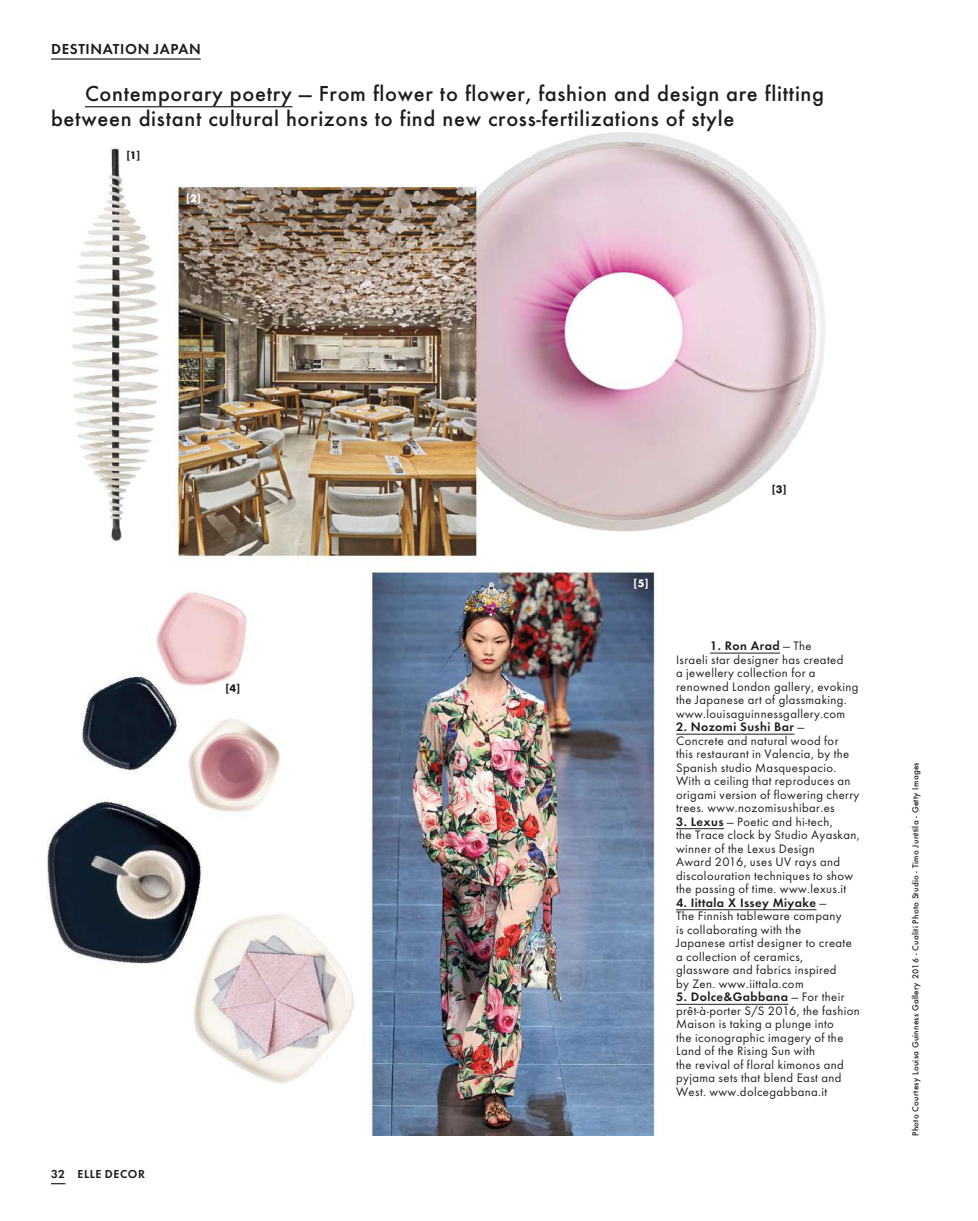
<style>
.page{position:relative;width:978px;height:1221px;background:#fff}
.page>*{position:absolute;margin:0;border:0;box-sizing:border-box;transform-origin:0 0}
.t1{font:500 22.5px/24.8px "Elle Gabor Std";letter-spacing:.03em;color:#1e1c20}
.t2{font:600 15px "Elle Gabor Std";letter-spacing:.04em;color:#1e1c20}
.t3{font:12.75px/13.5px "Elle Gabor Std";letter-spacing:.03em;color:#1e1c20}
.t4{font:600 12px "Elle Gabor Std";letter-spacing:.05em;color:#1e1c20}
.t5{font:700 11.25px "Elle Gabor Std";color:#1e1c20}
.t6{font:700 11.25px "Elle Gabor Std";color:#fff}
.t7{font:500 9px "Elle Gabor Std";letter-spacing:.03em;color:#1e1c20}
.s1{font-weight:600}
</style>
<div class="page">
<img style="left:47px;top:132px;width:778px;height:1003px">
<svg style="left:157px;top:544px;width:13px;height:12px"></svg>
<svg style="left:97px;top:533px;width:8px;height:7px"></svg>
<hr style="left:51px;top:58px;width:150px;height:2px;background:#1e1c20">
<hr style="left:85px;top:106px;width:208px;height:1px;background:#1e1c20">
<hr style="left:710px;top:652px;width:70px;height:1px;background:#1e1c20">
<hr style="left:676px;top:733px;width:119px;height:1px;background:#1e1c20">
<hr style="left:676px;top:828px;width:48px;height:1px;background:#1e1c20">
<hr style="left:676px;top:909px;width:140px;height:1px;background:#1e1c20">
<hr style="left:676px;top:1003px;width:112px;height:1px;background:#1e1c20">
<svg style="left:51px;top:1183px;width:14px;height:1px"></svg>
<p class="t2" style="left:51px;top:40px;width:151px">DESTINATION JAPAN</p>
<h1 class="t1" style="left:51px;top:83px;width:775px;text-indent:34px">Contemporary poetry — From flower to flower, fashion and design are flitting between distant cultural horizons to find new cross-fertilizations of style</h1>
<p class="t5" style="left:126px;top:150px;width:15px">[1]</p>
<p class="t6" style="left:186px;top:193px;width:17px">[2]</p>
<p class="t5" style="left:225px;top:683px;width:17px">[4]</p>
<p class="t4" style="left:51px;top:1167px;width:95px">32 ELLE DEcOR</p>
<p class="t5" style="left:772px;top:485px;width:17px">[3]</p>
<p class="t6" style="left:634px;top:578px;width:17px">[5]</p>
<p class="t3" style="left:676px;top:640px;width:184px;text-indent:34px"><span class="s1">1. Ron Arad</span> — The<br>Israeli star designer has created<br>a jewellery collection for a renowned London gallery, evoking the Japanese art of glassmaking. www.louisaguinnessgallery.com</p>
<p class="t3" style="left:676px;top:721px;width:185px"><span class="s1">2. Nozomi Sushi Bar</span> —<br>Concrete and natural wood for<br>this restaurant in Valencia, by the<br>Spanish studio Masquespacio.<br>With a ceiling that reproduces an origami version of flowering cherry trees. www.nozomisushibar.es</p>
<p class="t3" style="left:676px;top:815px;width:185px"><span class="s1">3. Lexus</span> — Poetic and hi-tech,<br>the Trace clock by Studio Ayaskan, winner of the Lexus Design<br>Award 2016, uses UV rays and discolouration techniques to show the passing of time. www.lexus.it</p>
<p class="t3" style="left:676px;top:896px;width:177px"><span class="s1">4. Iittala X Issey Miyake</span> —<br>The Finnish tableware company is collaborating with the<br>Japanese artist designer to create a collection of ceramics, glassware and fabrics inspired by Zen. www.iittala.com</p>
<p class="t3" style="left:676px;top:991px;width:185px"><span class="s1">5. Dolce&amp;Gabbana</span> — For their prêt-à-porter S/S 2016, the fashion<br>Maison is taking a plunge into<br>the iconographic imagery of the<br>Land of the Rising Sun with<br>the revival of floral kimonos and pyjama sets that blend East and<br>West. www.dolcegabbana.it</p>
<p class="t7" style="left:912px;top:1135px;width:375px;rotate:-90deg">Photo Courtesy Louisa Guinness Gallery 2016 - Cualiti Photo Studio - Timo Junttila - Getty Images</p>
</div>
